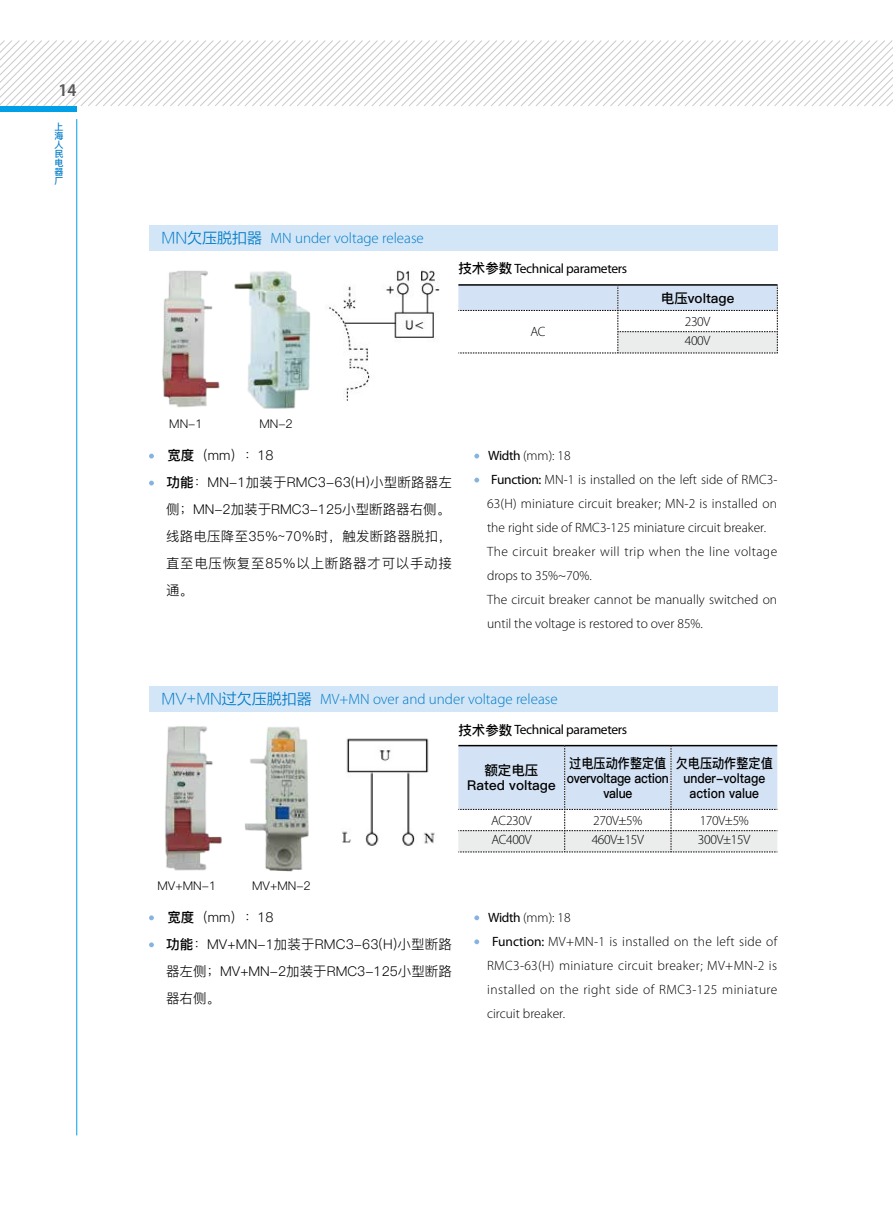
<style>
.page{position:relative;width:893px;height:1212px;background:#fff}
.page>*{position:absolute;margin:0;border:0;box-sizing:border-box;transform-origin:0 0}
.t1{font:600 semi-condensed 18px "Myriad Pro";color:#595757}
.t2{font:300 15px "Myriad Pro";color:#007bc7}
.t3{font:300 13.5px "Myriad Pro";letter-spacing:.005em;color:#000}
.t4{font:13.5px/27px "Ping Fang SC Regular";letter-spacing:.01em;color:#000}
.t5{font:300 13.5px "Myriad Pro";letter-spacing:.03em;color:#000}
.t6{font:13.5px "Myriad Pro";letter-spacing:-.025em;color:#000}
.t7{font:300 13.5px "Myriad Pro";letter-spacing:.025em;color:#000}
.t8{font:13.5px/15px "Ping Fang SC Bold";color:#000;text-align:center;scale:.9 1}
.t9{font:13.5px/15px "Ping Fang SC Bold";letter-spacing:-.02em;color:#000;text-align:center;scale:.9 1}
.t10{font:13.5px/15px "Ping Fang SC Bold";color:#000;text-align:center}
.t11{font:300 13.5px/19.5px "Myriad Pro";letter-spacing:-.025em;color:#000}
.t12{font:12px "Ping Fang SC Regular";color:#000}
.t13{font:9px/9px "Ping Fang SC Bold";color:#007bc7;text-align:justify}
.s1{font-family:"FZLTXIHK GBK1 0";font-weight:400}
.s2{font-family:"Ping Fang SC Bold"}
.s3{font-weight:400}
</style>
<div class="page">
<svg style="left:0;top:40px;width:893px;height:66px"></svg>
<div style="left:0;top:106px;width:77px;height:6px;background:#00a0e9"></div>
<hr style="left:76px;top:119px;width:1px;height:1016px;background:#00a0e9">
<div style="left:149px;top:225px;width:628px;height:26px;background:#d3e6f7"></div>
<div style="left:149px;top:686px;width:628px;height:25px;background:#d3e6f7"></div>
<svg style="left:149px;top:454px;width:5px;height:4px"></svg>
<svg style="left:149px;top:481px;width:5px;height:4px"></svg>
<svg style="left:149px;top:915px;width:5px;height:5px"></svg>
<svg style="left:149px;top:942px;width:5px;height:5px"></svg>
<svg style="left:474px;top:454px;width:5px;height:4px"></svg>
<svg style="left:474px;top:478px;width:5px;height:4px"></svg>
<svg style="left:474px;top:915px;width:5px;height:5px"></svg>
<svg style="left:474px;top:939px;width:5px;height:5px"></svg>
<hr style="left:458px;top:284px;width:160px;height:2px;background:#000">
<hr style="left:618px;top:284px;width:160px;height:2px;background:#000">
<svg style="left:458px;top:285px;width:320px;height:69px"></svg>
<hr style="left:458px;top:745px;width:107px;height:1px;background:#000">
<hr style="left:565px;top:745px;width:106px;height:1px;background:#000">
<hr style="left:671px;top:745px;width:106px;height:1px;background:#000">
<svg style="left:458px;top:746px;width:319px;height:107px"></svg>
<img style="left:162px;top:270px;width:58px;height:138px">
<img style="left:165px;top:726px;width:57px;height:145px">
<img style="left:245px;top:727px;width:64px;height:144px">
<img style="left:326px;top:270px;width:114px;height:131px">
<img style="left:342px;top:738px;width:93px;height:108px">
<img style="left:234px;top:271px;width:76px;height:138px">
<h1 class="t1" style="left:59px;top:80px;width:19px">14</h1>
<p class="t13" style="left:54px;top:122px;width:10px">上海人民电器厂</p>
<p class="t2" style="left:162px;top:230px;width:264px"><span class="s1">MN欠压脱扣器</span> MN under voltage release</p>
<p class="t12" style="left:169px;top:416px;width:35px">MN-1</p>
<p class="t12" style="left:259px;top:416px;width:35px">MN-2</p>
<p class="t6" style="left:458px;top:260px;width:170px"><span class="s2">技术参数</span> Technical parameters</p>
<p class="t10" style="left:661px;top:291px;width:75px">电压voltage</p>
<p class="t3" style="left:530px;top:324px;width:17px">AC</p>
<p class="t11" style="left:685px;top:312px;width:27px">230V<br>400V</p>
<p class="t4" style="left:166px;top:442px;width:287px"><span class="s2">宽度</span>（mm）：18<br><span class="s2">功能</span>：MN-1加装于RMC3-63(H)小型断路器左侧；MN-2加装于RMC3-125小型断路器右侧。线路电压降至35%~70%时，触发断路器脱扣，直至电压恢复至85%以上断路器才可以手动接通。</p>
<p class="t3" style="left:488px;top:448px;width:84px"><span class="s3">Width</span> (mm): 18</p>
<p class="t3" style="left:491px;top:472px;width:288px"><span class="s3">Function:</span> MN-1 is installed on the left side of RMC3-</p>
<p class="t3" style="left:487px;top:496px;width:292px">63(H) miniature circuit breaker; MN-2 is installed on</p>
<p class="t3" style="left:487px;top:520px;width:280px">the right side of RMC3-125 miniature circuit breaker.</p>
<p class="t5" style="left:487px;top:544px;width:292px">The circuit breaker will trip when the line voltage</p>
<p class="t3" style="left:487px;top:568px;width:106px">drops to 35%~70%.</p>
<p class="t3" style="left:487px;top:592px;width:292px">The circuit breaker cannot be manually switched on</p>
<p class="t3" style="left:487px;top:616px;width:217px">until the voltage is restored to over 85%.</p>
<p class="t2" style="left:162px;top:690px;width:398px"><span class="s1">MV+MN过欠压脱扣器</span> MV+MN over and under voltage release</p>
<p class="t6" style="left:458px;top:721px;width:170px"><span class="s2">技术参数</span> Technical parameters</p>
<p class="t12" style="left:158px;top:878px;width:60px">MV+MN-1</p>
<p class="t12" style="left:252px;top:878px;width:60px">MV+MN-2</p>
<p class="t4" style="left:166px;top:904px;width:287px"><span class="s2">宽度</span>（mm）：18<br><span class="s2">功能</span>：MV+MN-1加装于RMC3-63(H)小型断路器左侧；MV+MN-2加装于RMC3-125小型断路器右侧。</p>
<p class="t10" style="left:467px;top:763px;width:90px">额定电压<br>Rated voltage</p>
<p class="t9" style="left:567px;top:756px;width:115px">过电压动作整定值overvoltage action value</p>
<p class="t8" style="left:676px;top:756px;width:109px">欠电压动作整定值under-voltage action value</p>
<p class="t3" style="left:491px;top:813px;width:42px">AC230V</p>
<p class="t3" style="left:593px;top:813px;width:51px">270V±5%</p>
<p class="t3" style="left:700px;top:813px;width:51px">170V±5%</p>
<p class="t3" style="left:491px;top:832px;width:42px">AC400V</p>
<p class="t3" style="left:592px;top:832px;width:54px">460V±15V</p>
<p class="t3" style="left:698px;top:832px;width:54px">300V±15V</p>
<p class="t3" style="left:488px;top:910px;width:84px"><span class="s3">Width</span> (mm): 18</p>
<p class="t3" style="left:492px;top:934px;width:287px"><span class="s3">Function:</span> MV+MN-1 is installed on the left side of</p>
<p class="t7" style="left:487px;top:958px;width:292px">RMC3-63(H) miniature circuit breaker; MV+MN-2 is</p>
<p class="t5" style="left:487px;top:982px;width:292px">installed on the right side of RMC3-125 miniature</p>
<p class="t3" style="left:487px;top:1006px;width:79px">circuit breaker.</p>
</div>
